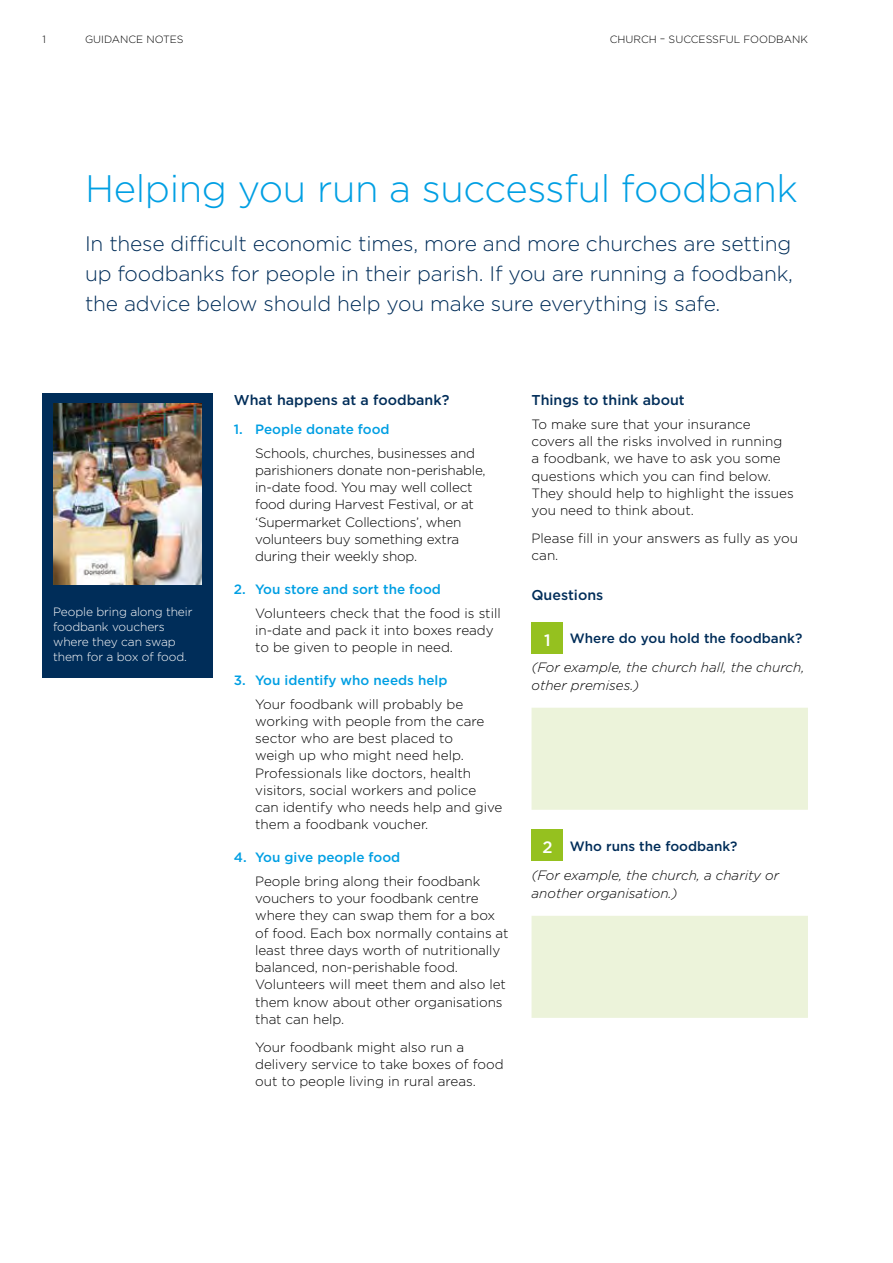
<style>
.page{position:relative;width:893px;height:1263px;background:#fff}
.page>*{position:absolute;margin:0;border:0;box-sizing:border-box;transform-origin:0 0}
.t1{font:300 38.25px "Gotham";letter-spacing:-.01em;color:#009fe3}
.t2{font:300 21px/30px "Gotham";letter-spacing:-.01em;color:#002d59;text-align:justify}
.t3{font:500 16.5px "Gotham";color:#fff}
.t4{font:500 14.25px "Gotham";color:#002d59}
.t5{font:300 13.5px/17.2px "Gotham";letter-spacing:-.005em;color:#000}
.t6{font:italic 300 13.5px/18px "Gotham HTF";color:#000}
.t7{font:500 13.5px "Gotham";color:#009fe3}
.t8{font:500 13.5px "Gotham";color:#002d59}
.t9{font:300 12px/15px "Gotham";letter-spacing:-.01em;color:#fff}
.t10{font:300 10.5px "Gotham";color:#000}
</style>
<div class="page">
<div style="left:531px;top:916px;width:277px;height:102px;background:#ecf3da"></div>
<div style="left:531px;top:708px;width:277px;height:102px;background:#ecf3da"></div>
<div style="left:43px;top:393px;width:170px;height:285px;background:#002d59"></div>
<img style="left:53px;top:404px;width:149px;height:181px">
<div style="left:531px;top:622px;width:32px;height:32px;background:#95c11f"></div>
<div style="left:531px;top:829px;width:32px;height:32px;background:#95c11f"></div>
<p class="t10" style="left:43px;top:33px;width:5px">1</p>
<p class="t10" style="left:85px;top:33px;width:100px">GUIDANCE NOTES</p>
<p class="t10" style="left:610px;top:33px;width:200px">CHURCH – SUCCESSFUL FOODBANK</p>
<h1 class="t1" style="left:85px;top:168px;width:714px">Helping you run a successful foodbank</h1>
<h3 class="t2" style="left:85px;top:228px;width:709px">In these difficult economic times, more and more churches are setting up foodbanks for people in their parish. If you are running a foodbank, the advice below should help you make sure everything is safe.</h3>
<p class="t9" style="left:53px;top:604px;width:141px">People bring along their foodbank vouchers where they can swap them for a box of food.</p>
<p class="t4" style="left:234px;top:392px;width:217px">What happens at a foodbank?</p>
<p class="t7" style="left:234px;top:421px;width:157px">1. People donate food</p>
<p class="t5" style="left:255px;top:444px;width:232px">Schools, churches, businesses and parishioners donate non-perishable, in-date food. You may well collect food during Harvest Festival, or at ‘Supermarket Collections’, when volunteers buy something extra during their weekly shop.</p>
<p class="t7" style="left:234px;top:581px;width:209px">2. You store and sort the food</p>
<p class="t5" style="left:255px;top:604px;width:247px">Volunteers check that the food is still in-date and pack it into boxes ready to be given to people in need.</p>
<p class="t7" style="left:234px;top:672px;width:215px">3. You identify who needs help</p>
<p class="t5" style="left:255px;top:695px;width:249px">Your foodbank will probably be working with people from the care sector who are best placed to<br>weigh up who might need help.<br>Professionals like doctors, health visitors, social workers and police can identify who needs help and give them a foodbank voucher.</p>
<p class="t7" style="left:234px;top:850px;width:168px">4. You give people food</p>
<p class="t5" style="left:255px;top:872px;width:255px">People bring along their foodbank vouchers to your foodbank centre where they can swap them for a box of food. Each box normally contains at least three days worth of nutritionally balanced, non-perishable food.<br>Volunteers will meet them and also let them know about other organisations that can help.</p>
<p class="t5" style="left:255px;top:1038px;width:250px">Your foodbank might also run a delivery service to take boxes of food out to people living in rural areas.</p>
<p class="t4" style="left:531px;top:392px;width:155px">Things to think about</p>
<p class="t5" style="left:531px;top:415px;width:264px">To make sure that your insurance covers all the risks involved in running<br>a foodbank, we have to ask you some questions which you can find below.<br>They should help to highlight the issues you need to think about.</p>
<p class="t5" style="left:531px;top:529px;width:268px">Please fill in your answers as fully as you can.</p>
<p class="t4" style="left:531px;top:586px;width:73px">Questions</p>
<p class="t3" style="left:544px;top:630px;width:8px">1</p>
<p class="t8" style="left:570px;top:631px;width:234px">Where do you hold the foodbank?</p>
<p class="t6" style="left:531px;top:658px;width:274px">(For example, the church hall, the church, other premises.)</p>
<p class="t3" style="left:542px;top:838px;width:12px">2</p>
<p class="t8" style="left:570px;top:839px;width:169px">Who runs the foodbank?</p>
<p class="t6" style="left:531px;top:866px;width:249px">(For example, the church, a charity or another organisation.)</p>
</div>
